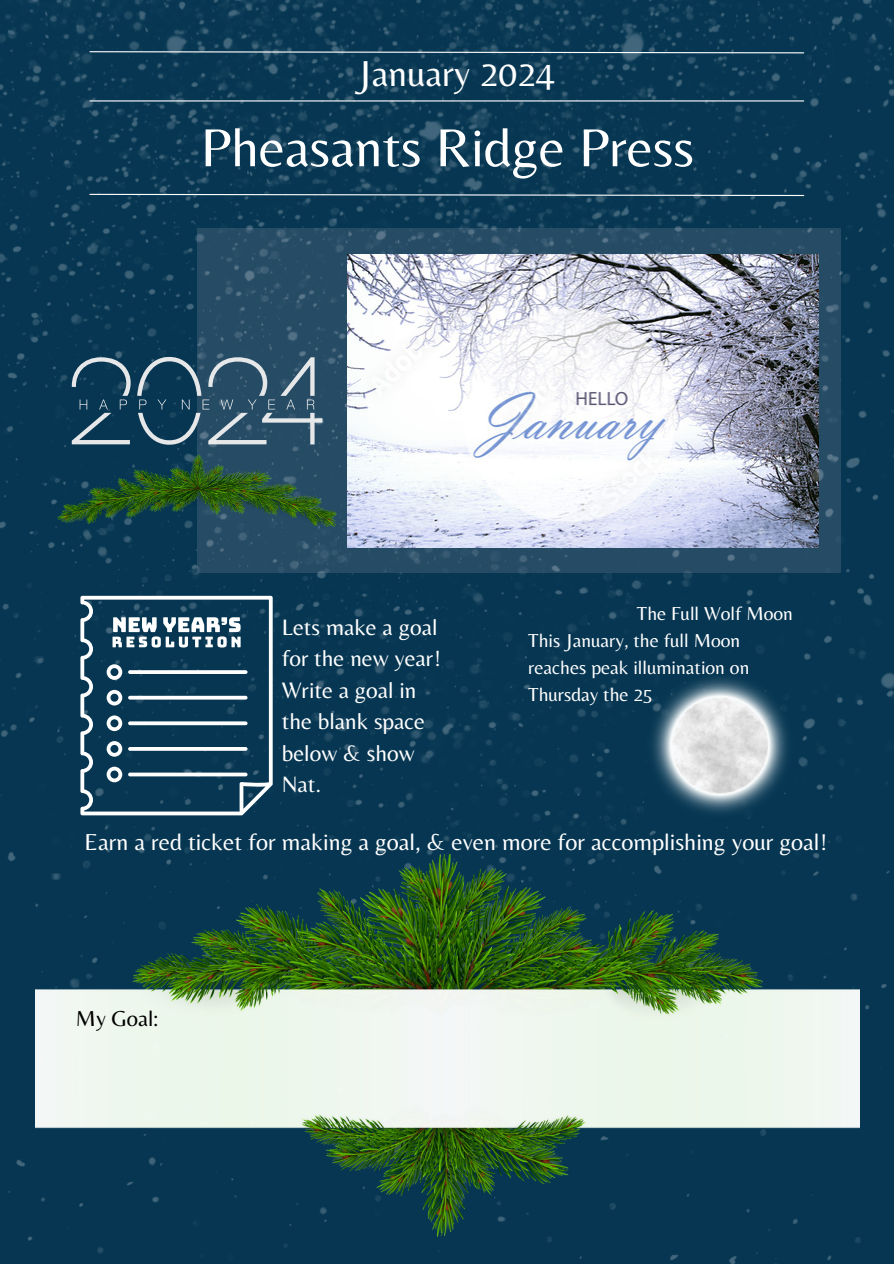
<style>
.page{position:relative;width:894px;height:1264px;background:#fff}
.page>*{position:absolute;margin:0;border:0;box-sizing:border-box;transform-origin:0 0}
.t1{font:55.5px "Belleza";color:#fff}
.t2{font:37.5px "Belleza";color:#fff}
.t3{font:24px "Belleza";color:#fff}
.t4{font:23.25px/31.5px "Belleza";color:#fff}
.t5{font:22.5px "Belleza";color:#000}
.t6{font:19.5px/27px "Belleza";color:#fff}
</style>
<div class="page">
<img style="left:0;top:0;width:893px;height:1263px">
<img style="left:35px;top:854px;width:824px;height:381px">
<img style="left:57px;top:455px;width:279px;height:75px">
<p class="t2" style="left:357px;top:51px;width:199px">January 2024</p>
<p class="t1" style="left:200px;top:115px;width:495px">Pheasants Ridge Press</p>
<p class="t4" style="left:282px;top:610px;width:161px">Lets make a goal for the new year!<br>Write a goal in the blank space below &amp; show<br>Nat.</p>
<p class="t6" style="left:636px;top:599px;width:157px">The Full Wolf Moon</p>
<h3 class="t6" style="left:528px;top:626px;width:222px">This January, the full Moon reaches peak illumination on<br>Thursday the 25</h3>
<p class="t3" style="left:85px;top:827px;width:744px">Earn a red ticket for making a goal, &amp; even more for accomplishing your goal!</p>
<p class="t5" style="left:76px;top:1004px;width:84px">My Goal:</p>
</div>
